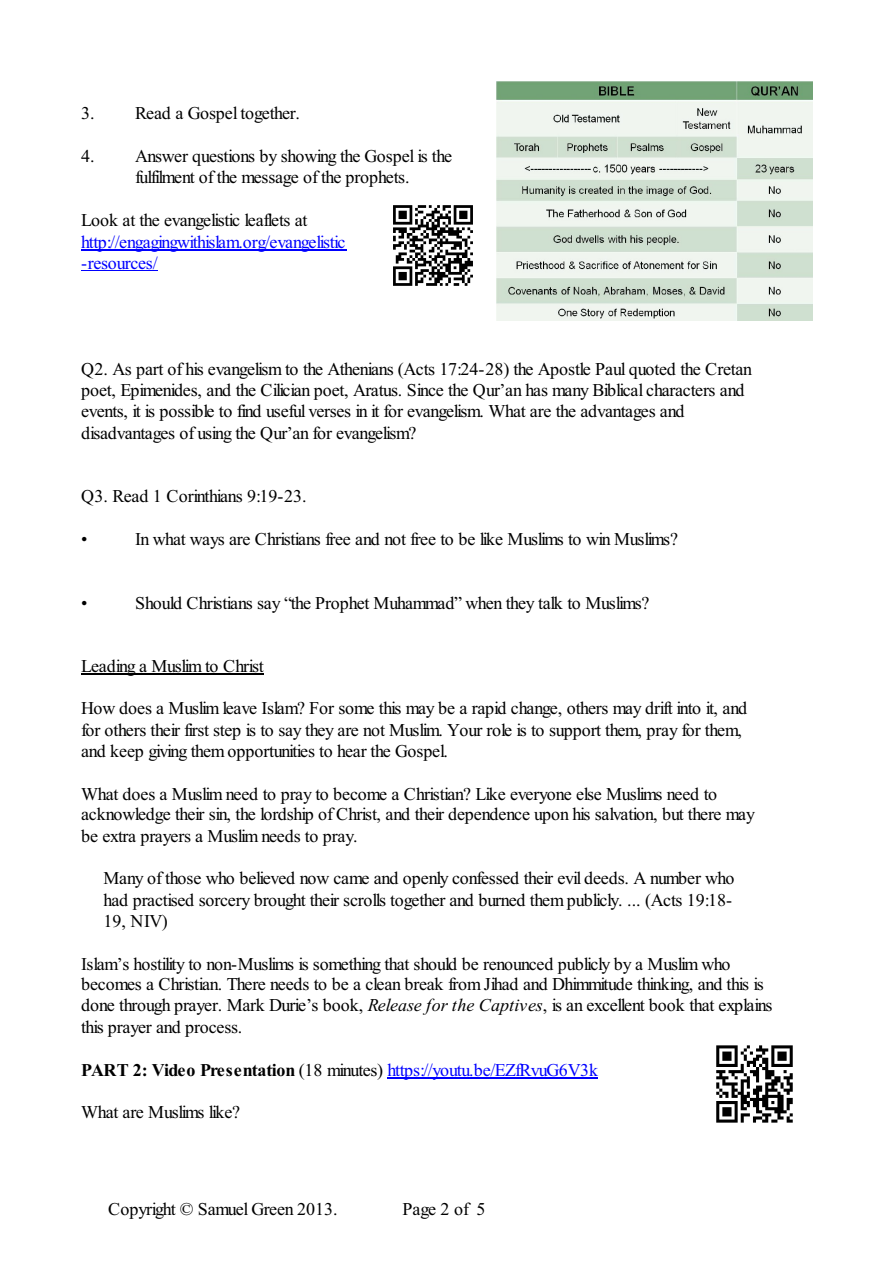
<style>
.page{position:relative;width:893px;height:1263px;background:#fff}
.page>*{position:absolute;margin:0;border:0;box-sizing:border-box;transform-origin:0 0}
.t1{font:18px/21.3px "Times New Roman";letter-spacing:-.025em;color:#000}
.t2{font:18px/21.3px "Times New Roman";letter-spacing:-.035em;color:#00f}
.t3{font:18px "Times New Roman";letter-spacing:-.045em;color:#000}
.s1{font-style:italic}
.s2{font-weight:700;color:#000}
.s3{color:#000}
</style>
<div class="page">
<img style="left:496px;top:82px;width:316px;height:238px">
<img style="left:393px;top:205px;width:80px;height:81px">
<img style="left:716px;top:1045px;width:77px;height:78px">
<hr style="left:81px;top:250px;width:265px;height:1px;background:#00f">
<hr style="left:81px;top:271px;width:76px;height:1px;background:#00f">
<hr style="left:81px;top:674px;width:183px;height:1px;background:#000">
<hr style="left:387px;top:1078px;width:211px;height:1px;background:#00f">
<p class="t1" style="left:81px;top:104px;width:220px">3. Read a Gospel together.</p>
<p class="t1" style="left:135px;top:147px;width:319px;text-indent:-54px">4. Answer questions by showing the Gospel is the fulfilment of the message of the prophets.</p>
<p class="t1" style="left:81px;top:211px;width:228px">Look at the evangelistic leaflets at</p>
<p class="t2" style="left:81px;top:233px;width:266px">http://engagingwithislam.org/evangelistic -resources/</p>
<p class="t1" style="left:81px;top:360px;width:673px">Q2. As part of his evangelism to the Athenians (Acts 17:24-28) the Apostle Paul quoted the Cretan poet, Epimenides, and the Cilician poet, Aratus. Since the Qur’an has many Biblical characters and events, it is possible to find useful verses in it for evangelism. What are the advantages and disadvantages of using the Qur’an for evangelism?</p>
<p class="t1" style="left:81px;top:487px;width:227px">Q3. Read 1 Corinthians 9:19-23.</p>
<p class="t1" style="left:81px;top:530px;width:8px">•</p>
<p class="t1" style="left:135px;top:530px;width:544px">In what ways are Christians free and not free to be like Muslims to win Muslims?</p>
<p class="t1" style="left:81px;top:594px;width:8px">•</p>
<p class="t1" style="left:135px;top:594px;width:516px">Should Christians say “the Prophet Muhammad” when they talk to Muslims?</p>
<p class="t1" style="left:81px;top:657px;width:184px">Leading a Muslim to Christ</p>
<p class="t1" style="left:81px;top:699px;width:668px">How does a Muslim leave Islam? For some this may be a rapid change, others may drift into it, and for others their first step is to say they are not Muslim. Your role is to support them, pray for them, and keep giving them opportunities to hear the Gospel.</p>
<p class="t1" style="left:81px;top:785px;width:676px;line-height:20.9px">What does a Muslim need to pray to become a Christian? Like everyone else Muslims need to acknowledge their sin, the lordship of Christ, and their dependence upon his salvation, but there may be extra prayers a Muslim needs to pray.</p>
<p class="t1" style="left:104px;top:869px;width:632px">Many of those who believed now came and openly confessed their evil deeds. A number who had practised sorcery brought their scrolls together and burned them publicly. ... (Acts 19:18-<br>19, NIV)</p>
<p class="t1" style="left:81px;top:955px;width:693px">Islam’s hostility to non-Muslims is something that should be renounced publicly by a Muslim who becomes a Christian. There needs to be a clean break from Jihad and Dhimmitude thinking, and this is done through prayer. Mark Durie’s book, <span class="s1">Release for the Captives</span>, is an excellent book that explains this prayer and process.</p>
<p class="t2" style="left:81px;top:1061px;width:519px"><span class="s2">PART 2: Video Presentation</span> <span class="s3">(18 minutes)</span> https://youtu.be/EZfRvuG6V3k</p>
<p class="t3" style="left:81px;top:1106px;width:161px">What are Muslims like?</p>
<p class="t1" style="left:108px;top:1200px;width:231px">Copyright © Samuel Green 2013.</p>
<p class="t1" style="left:402px;top:1200px;width:84px">Page 2 of 5</p>
</div>
